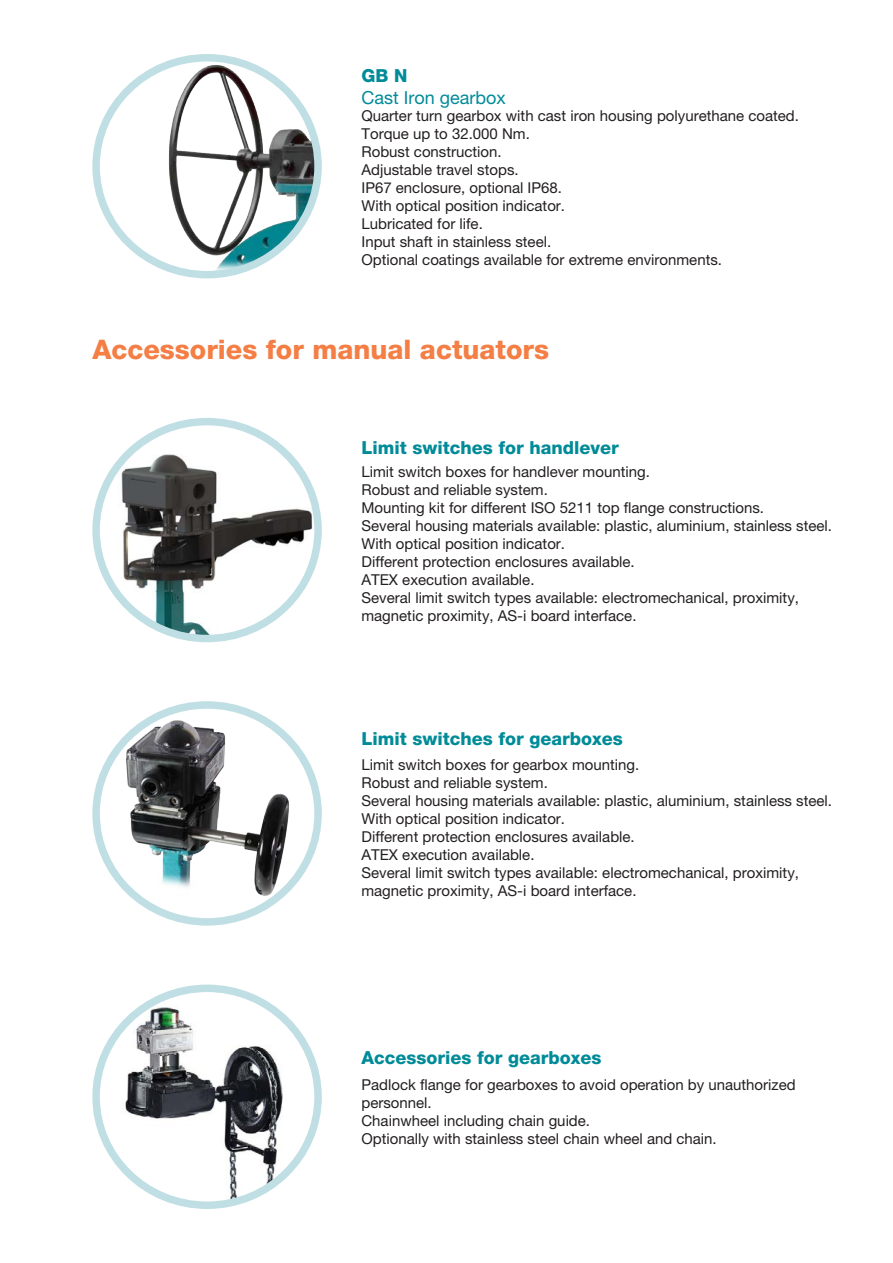
<style>
.page{position:relative;width:893px;height:1263px;background:#fff}
.page>*{position:absolute;margin:0;border:0;box-sizing:border-box;transform-origin:0 0}
.t1{font:800 27px "Helvetica Neue";color:#f47e44}
.t2{font:800 18px "Helvetica Neue";color:#008b98}
.t3{font:18px "Helvetica Neue";color:#008b98}
.t4{font:15px "Helvetica Neue";color:#231f20}
</style>
<div class="page">
<img style="left:101px;top:422px;width:217px;height:213px">
<div style="left:92px;top:418px;width:230px;height:224px;border:8px solid #c0dfe4;border-radius:50%"></div>
<img style="left:119px;top:712px;width:174px;height:205px">
<div style="left:92px;top:701px;width:230px;height:225px;border:8px solid #c0dfe4;border-radius:50%"></div>
<img style="left:169px;top:64px;width:149px;height:210px">
<div style="left:92px;top:54px;width:230px;height:224px;border:8px solid #c0dfe4;border-radius:50%"></div>
<img style="left:121px;top:1000px;width:165px;height:199px">
<div style="left:92px;top:984px;width:230px;height:225px;border:8px solid #c0dfe4;border-radius:50%"></div>
<p class="t2" style="left:361px;top:65px;width:48px">GB N</p>
<p class="t3" style="left:361px;top:87px;width:146px">Cast Iron gearbox</p>
<p class="t4" style="left:361px;top:106px;width:439px">Quarter turn gearbox with cast iron housing polyurethane coated.</p>
<p class="t4" style="left:361px;top:124px;width:170px">Torque up to 32.000 Nm.</p>
<p class="t4" style="left:361px;top:142px;width:142px">Robust construction.</p>
<p class="t4" style="left:361px;top:160px;width:159px">Adjustable travel stops.</p>
<p class="t4" style="left:361px;top:178px;width:202px">IP67 enclosure, optional IP68.</p>
<p class="t4" style="left:361px;top:196px;width:205px">With optical position indicator.</p>
<p class="t4" style="left:361px;top:214px;width:123px">Lubricated for life.</p>
<p class="t4" style="left:361px;top:232px;width:191px">Input shaft in stainless steel.</p>
<p class="t4" style="left:361px;top:250px;width:362px">Optional coatings available for extreme environments.</p>
<p class="t1" style="left:92px;top:333px;width:458px">Accessories for manual actuators</p>
<p class="t2" style="left:361px;top:437px;width:259px">Limit switches for handlever</p>
<p class="t4" style="left:361px;top:462px;width:290px">Limit switch boxes for handlever mounting.</p>
<p class="t4" style="left:361px;top:480px;width:188px">Robust and reliable system.</p>
<p class="t4" style="left:361px;top:498px;width:404px">Mounting kit for different ISO 5211 top flange constructions.</p>
<p class="t4" style="left:361px;top:516px;width:472px">Several housing materials available: plastic, aluminium, stainless steel.</p>
<p class="t4" style="left:361px;top:534px;width:205px">With optical position indicator.</p>
<p class="t4" style="left:361px;top:552px;width:275px">Different protection enclosures available.</p>
<p class="t4" style="left:361px;top:570px;width:175px">ATEX execution available.</p>
<p class="t4" style="left:361px;top:588px;width:439px">Several limit switch types available: electromechanical, proximity,</p>
<p class="t4" style="left:361px;top:606px;width:277px">magnetic proximity, AS-i board interface.</p>
<p class="t2" style="left:361px;top:728px;width:263px">Limit switches for gearboxes</p>
<p class="t4" style="left:361px;top:756px;width:279px">Limit switch boxes for gearbox mounting.</p>
<p class="t4" style="left:361px;top:774px;width:188px">Robust and reliable system.</p>
<p class="t4" style="left:361px;top:792px;width:472px">Several housing materials available: plastic, aluminium, stainless steel.</p>
<p class="t4" style="left:361px;top:810px;width:205px">With optical position indicator.</p>
<p class="t4" style="left:361px;top:828px;width:275px">Different protection enclosures available.</p>
<p class="t4" style="left:361px;top:846px;width:175px">ATEX execution available.</p>
<p class="t4" style="left:361px;top:864px;width:439px">Several limit switch types available: electromechanical, proximity,</p>
<p class="t4" style="left:361px;top:882px;width:277px">magnetic proximity, AS-i board interface.</p>
<p class="t2" style="left:361px;top:1047px;width:242px">Accessories for gearboxes</p>
<p class="t4" style="left:361px;top:1075px;width:436px">Padlock flange for gearboxes to avoid operation by unauthorized</p>
<p class="t4" style="left:361px;top:1093px;width:72px">personnel.</p>
<p class="t4" style="left:361px;top:1111px;width:230px">Chainwheel including chain guide.</p>
<p class="t4" style="left:361px;top:1129px;width:357px">Optionally with stainless steel chain wheel and chain.</p>
</div>
